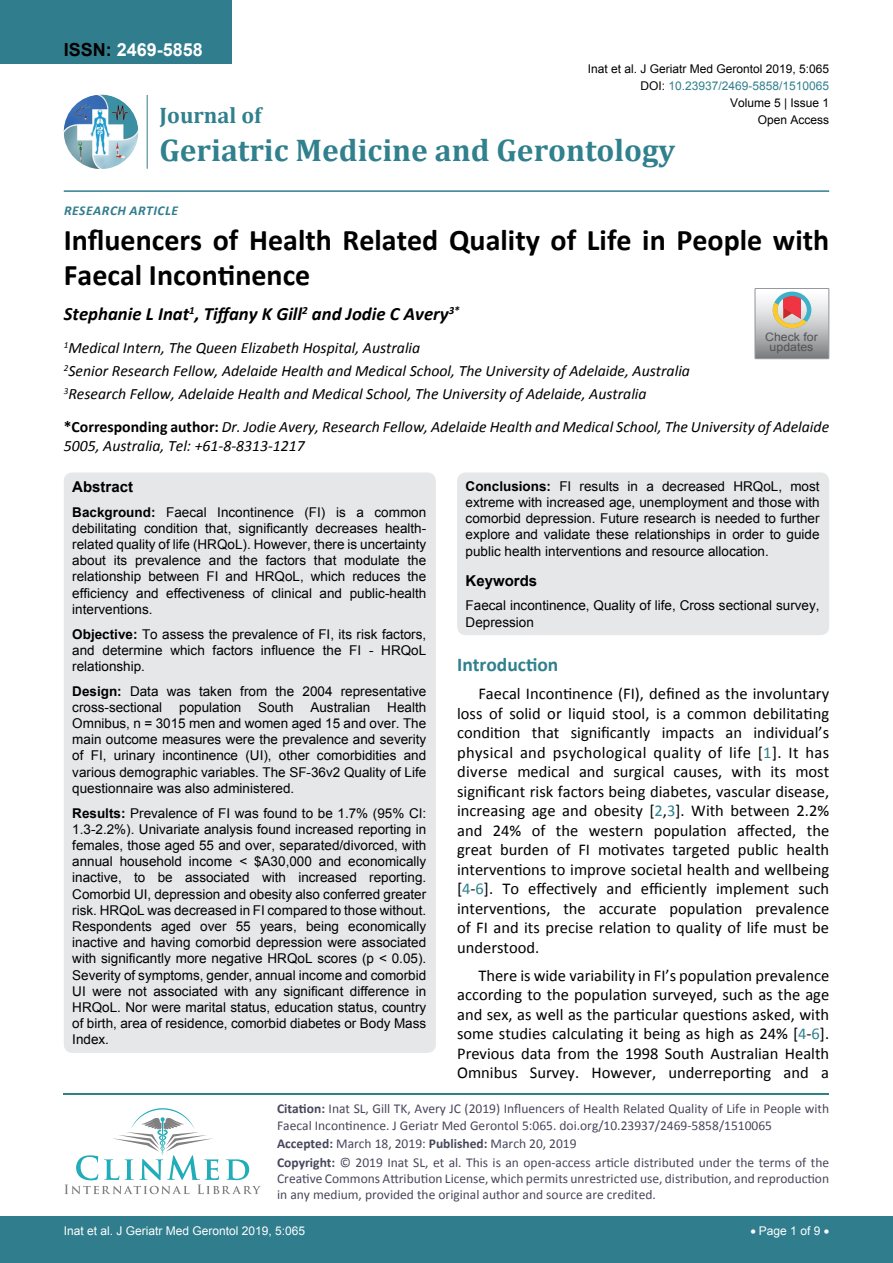
<style>
.page{position:relative;width:893px;height:1263px;background:#fff}
.page>*{position:absolute;margin:0;border:0;box-sizing:border-box;transform-origin:0 0}
.t1{font:700 31.5px "Cambria";color:#30808d}
.t2{font:700 30px/34.5px "Calibri";color:#000}
.t3{font:700 22.5px "Cambria";color:#30808d}
.t4{font:700 19.5px "Calibri";color:#30808d}
.t5{font:italic 700 18.75px "Calibri";color:#000}
.t6{font:700 18px "Arial";color:#fff}
.t7{font:16.5px/19.5px "Calibri";color:#000;text-align:justify}
.t8{font:italic 15.75px/23.1px "Calibri";color:#000}
.t9{font:700 15px "Arial";color:#000}
.t10{font:13.5px/16.2px "Arial";color:#000;text-align:justify}
.t11{font:13.5px/16.2px "Calibri";color:#47475c}
.t12{font:italic 700 13.5px "Calibri";letter-spacing:.04em;color:#307d8d}
.t13{font:12px "Arial";color:#000}
.t14{font:12px "Arial";color:#fff}
.t15{font:12px "Arial";color:#30808d}
.t16{font:11.7px/10.1px "Arial";color:#535353;text-align:center;scale:1.06 1}
.s1{color:#000}
.s2{font-weight:700;font-style:normal}
.s3{font-weight:700}
.s4{color:#30808d}
</style>
<div class="page">
<hr style="left:64px;top:1093px;width:765px;height:2px;background:#30808d">
<svg style="left:64px;top:1108px;width:197px;height:86px"></svg>
<div style="left:0;top:0;width:231px;height:64px;background:#307d8d"></div>
<img style="left:64px;top:95px;width:74px;height:74px;border-radius:37px">
<hr style="left:147px;top:95px;width:1px;height:74px;background:#307d8d">
<hr style="left:64px;top:190px;width:765px;height:2px;background:#307d8d">
<div style="left:0;top:1217px;width:893px;height:46px;background:#307d8d"></div>
<div style="left:64px;top:472px;width:372px;height:581px;background:#e6e7e8;border-radius:9px"></div>
<div style="left:457px;top:472px;width:372px;height:163px;background:#e6e7e8;border-radius:9px"></div>
<svg style="left:755px;top:288px;width:74px;height:71px;background:#bdb6b3"></svg>
<h3 class="t6" style="left:64px;top:38px;width:141px"><span class="s1">ISSN:</span> 2469-5858</h3>
<p class="t13" style="left:588px;top:60px;width:243px">Inat et al. J Geriatr Med Gerontol 2019, 5:065</p>
<p class="t13" style="left:730px;top:95px;width:101px">Volume 5 | Issue 1</p>
<p class="t15" style="left:640px;top:78px;width:190px"><span class="s1">DOI:</span> 10.23937/2469-5858/1510065</p>
<h3 class="t3" style="left:160px;top:100px;width:103px">Journal of</h3>
<h1 class="t1" style="left:160px;top:128px;width:517px">Geriatric Medicine and Gerontology</h1>
<p class="t13" style="left:758px;top:112px;width:73px">Open Access</p>
<p class="t12" style="left:64px;top:202px;width:115px">Research Ar ticle</p>
<h2 class="t2" style="left:64px;top:223px;width:767px">Influencers of Health Related Quality of Life in People with<br>Faecal Incontinence</h2>
<h3 class="t5" style="left:64px;top:302px;width:397px">Stephanie L Inat<sup>1</sup>, Tiffany K Gill<sup>2</sup> and Jodie C Avery<sup>3*</sup></h3>
<p class="t8" style="left:64px;top:336px;width:628px"><sup>1</sup>Medical Intern, The Queen Elizabeth Hospital, Australia<br><sup>2</sup>Senior Research Fellow, Adelaide Health and Medical School, The University of Adelaide, Australia<br><sup>3</sup>Research Fellow, Adelaide Health and Medical School, The University of Adelaide, Australia</p>
<p class="t8" style="left:64px;top:417px;width:767px;line-height:18.9px"><span class="s2">*Corresponding author:</span> Dr. Jodie Avery, Research Fellow, Adelaide Health and Medical School, The University of Adelaide<br>5005, Australia, Tel: +61-8-8313-1217</p>
<p class="t9" style="left:72px;top:477px;width:62px">Abstract</p>
<p class="t10" style="left:72px;top:504px;width:355px"><span class="s3">Background:</span> Faecal Incontinence (FI) is a common debilitating condition that, significantly decreases health&shy;related quality of life (HRQoL). However, there is uncertainty about its prevalence and the factors that modulate the relationship between FI and HRQoL, which reduces the efficiency and effectiveness of clinical and public-health interventions.</p>
<p class="t10" style="left:72px;top:626px;width:356px"><span class="s3">Objective:</span> To assess the prevalence of FI, its risk factors, and determine which factors influence the FI - HRQoL relationship.</p>
<p class="t10" style="left:72px;top:683px;width:355px"><span class="s3">Design:</span> Data was taken from the 2004 representative cross-sectional population South Australian Health Omnibus, n = 3015 men and women aged 15 and over. The main outcome measures were the prevalence and severity of FI, urinary incontinence (UI), other comorbidities and various demographic variables. The SF-36v2 Quality of Life questionnaire was also administered.</p>
<p class="t10" style="left:72px;top:805px;width:355px"><span class="s3">Results:</span> Prevalence of FI was found to be 1.7% (95% CI:<br>1.3-2.2%). Univariate analysis found increased reporting in females, those aged 55 and over, separated/divorced, with annual household income &lt; $A30,000 and economically inactive, to be associated with increased reporting.<br>Comorbid UI, depression and obesity also conferred greater risk. HRQoL was decreased in FI compared to those without.<br>Respondents aged over 55 years, being economically inactive and having comorbid depression were associated with significantly more negative HRQoL scores (p &lt; 0.05).<br>Severity of symptoms, gender, annual income and comorbid UI were not associated with any significant difference in HRQoL. Nor were marital status, education status, country of birth, area of residence, comorbid diabetes or Body Mass Index.</p>
<p class="t16" style="left:765px;top:332px;width:51px">Check for updates</p>
<p class="t10" style="left:466px;top:478px;width:355px"><span class="s3">Conclusions:</span> FI results in a decreased HRQoL, most extreme with increased age, unemployment and those with comorbid depression. Future research is needed to further explore and validate these relationships in order to guide public health interventions and resource allocation.</p>
<p class="t9" style="left:466px;top:570px;width:73px">Keywords</p>
<p class="t10" style="left:466px;top:598px;width:355px">Faecal incontinence, Quality of life, Cross sectional survey,<br>Depression</p>
<h3 class="t4" style="left:457px;top:652px;width:103px">Introduction</h3>
<p class="t7" style="left:457px;top:684px;width:374px;text-indent:21px">Faecal Incontinence (FI), defined as the involuntary loss of solid or liquid stool, is a common debilitating condition that significantly impacts an individual’s physical and psychological quality of life [<span class="s4">1</span>]. It has diverse medical and surgical causes, with its most significant risk factors being diabetes, vascular disease, increasing age and obesity [<span class="s4">2</span>,<span class="s4">3</span>]. With between 2.2% and 24% of the western population affected, the great burden of FI motivates targeted public health interventions to improve societal health and wellbeing [<span class="s4">4</span>-<span class="s4">6</span>]. To effectively and efficiently implement such interventions, the accurate population prevalence of FI and its precise relation to quality of life must be understood.</p>
<p class="t7" style="left:457px;top:965px;width:374px;text-indent:21px">There is wide variability in FI’s population prevalence according to the population surveyed, such as the age and sex, as well as the particular questions asked, with some studies calculating it being as high as 24% [<span class="s4">4</span>-<span class="s4">6</span>].<br>Previous data from the 1998 South Australian Health Omnibus Survey. However, underreporting and a</p>
<p class="t11" style="left:277px;top:1101px;width:554px"><span class="s3">Citation:</span> Inat SL, Gill TK, Avery JC (2019) Influencers of Health Related Quality of Life in People with<br>Faecal Incontinence. J Geriatr Med Gerontol 5:065. doi.org/10.23937/2469-5858/1510065</p>
<p class="t11" style="left:277px;top:1134px;width:554px;line-height:18.6px"><span class="s3">Accepted:</span> March 18, 2019: <span class="s3">Published:</span> March 20, 2019<br><span class="s3">Copyright:</span> © 2019 Inat SL, et al. This is an open-access article distributed under the terms of the</p>
<p class="t11" style="left:277px;top:1170px;width:554px">Creative Commons Attribution License, which permits unrestricted use, distribution, and reproduction in any medium, provided the original author and source are credited.</p>
<p class="t14" style="left:64px;top:1223px;width:243px">Inat et al. J Geriatr Med Gerontol 2019, 5:065</p>
<p class="t14" style="left:750px;top:1223px;width:80px">• Page 1 of 9 •</p>
</div>
